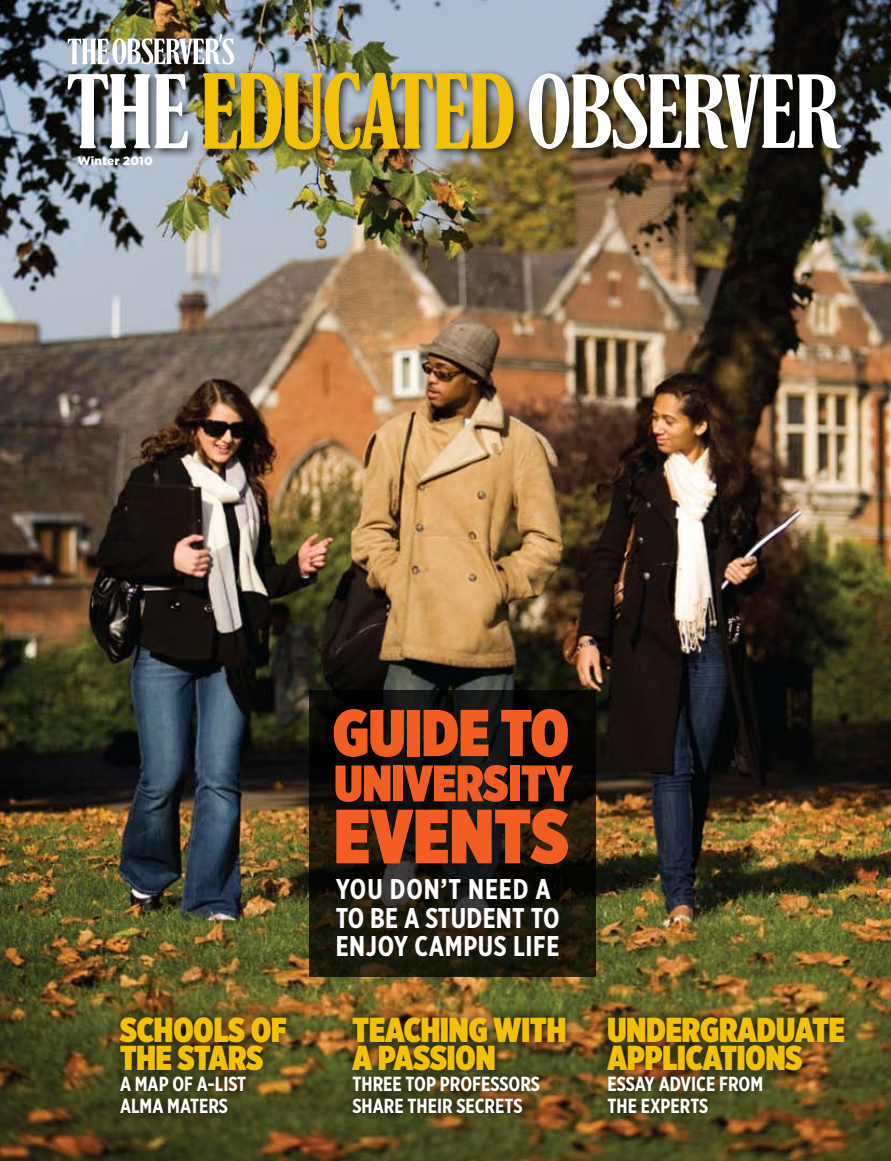
<style>
.page{position:relative;width:891px;height:1161px;background:#fff}
.page>*{position:absolute;margin:0;border:0;box-sizing:border-box;transform-origin:0 0}
.t1{font:900 76.65px "Gotham X Narrow";letter-spacing:.01em;color:#f15d22}
.t2{font:900 66.15px "Gotham X Narrow";color:#f15d22}
.t3{font:900 51.15px "Gotham X Narrow";color:#f15d22}
.t4{font:900 34.65px/27.9px "Gotham X Narrow";color:#f2c108}
.t5{font:700 28.5px/28.7px "Gotham X Narrow";letter-spacing:.02em;color:#fff}
.t6{font:700 20.4px/21.6px "Gotham X Narrow";color:#fff}
.t7{font:900 12px "Gotham";color:#fff}
</style>
<div class="page">
<img style="left:0;top:0;width:891px;height:1161px">
<div style="left:109px;top:1006px;width:186px;height:116px;background:#000;opacity:.75"></div>
<div style="left:342px;top:1006px;width:232px;height:116px;background:#000;opacity:.75"></div>
<div style="left:597px;top:1006px;width:256px;height:116px;background:#000;opacity:.75"></div>
<img style="left:68px;top:34px;width:166px;height:31px">
<div style="left:62px;top:67px;width:789px;height:93px;background:#000;opacity:.75"></div>
<img style="left:202px;top:72px;width:312px;height:80px">
<svg style="left:68px;top:74px;width:120px;height:74px"></svg>
<svg style="left:529px;top:73px;width:312px;height:76px"></svg>
<svg style="left:309px;top:690px;width:287px;height:287px;background:#14120b"></svg>
<p class="t7" style="left:78px;top:152px;width:77px">Winter 2010</p>
<h3 class="t4" style="left:120px;top:1015px;width:168px">SCHOOLS OF<br>THE STARS</h3>
<p class="t6" style="left:120px;top:1073px;width:128px">A MAP OF A-LIST<br>ALMA MATERS</p>
<h2 class="t2" style="left:333px;top:691px;width:238px">GUIDE TO</h2>
<h3 class="t3" style="left:334px;top:751px;width:239px">UNIVERSITY</h3>
<h1 class="t1" style="left:334px;top:788px;width:236px">EVENTS</h1>
<h3 class="t5" style="left:336px;top:874px;width:225px">YOU DON’T NEED A<br>TO BE A STUDENT TO<br>ENJOY CAMPUS LIFE</h3>
<h3 class="t4" style="left:352px;top:1015px;width:215px">TEACHING WITH<br>A PASSION</h3>
<p class="t6" style="left:352px;top:1073px;width:189px">THREE TOP PROFESSORS<br>SHARE THEIR SECRETS</p>
<h3 class="t4" style="left:608px;top:1015px;width:239px">UNDERGRADUATE<br>APPLICATIONS</h3>
<p class="t6" style="left:608px;top:1073px;width:157px">ESSAY ADVICE FROM<br>THE EXPERTS</p>
</div>
